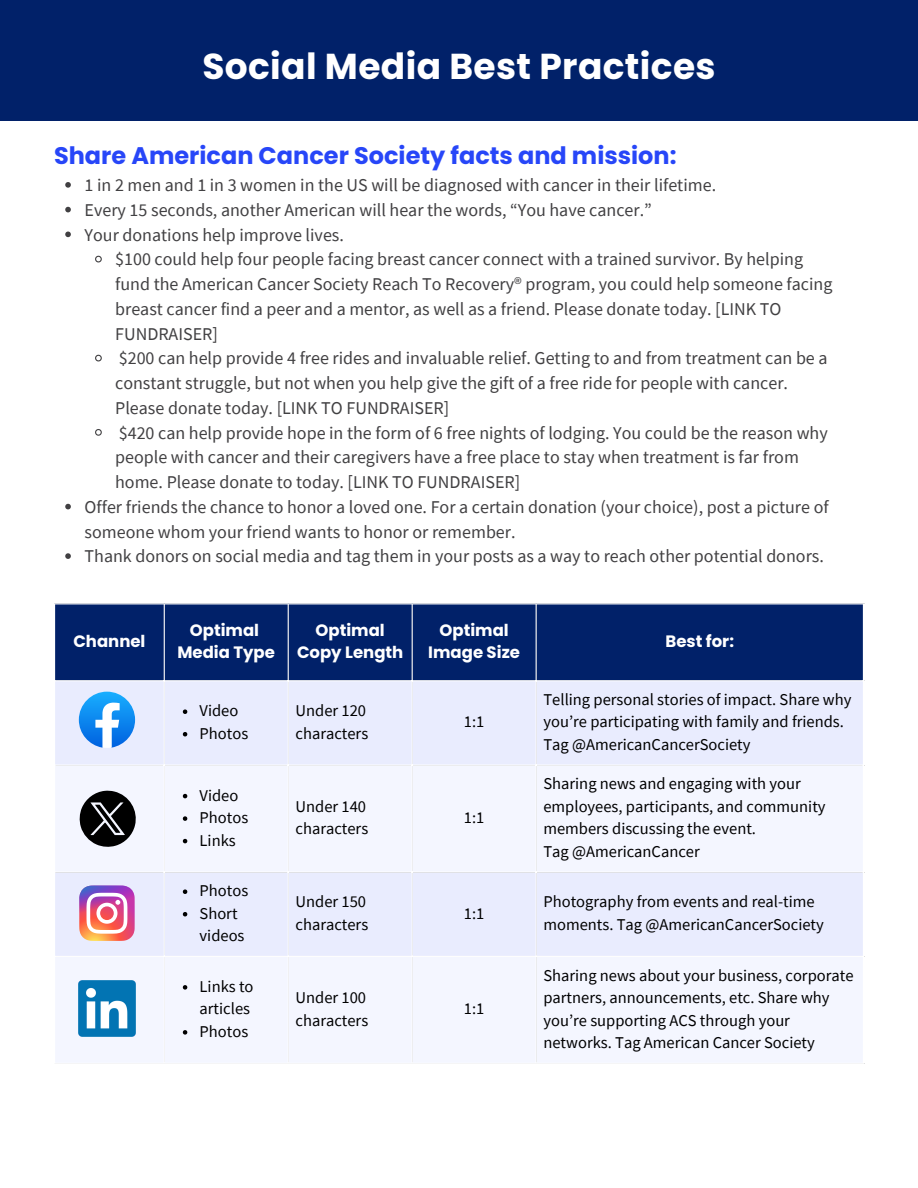
<style>
.page{position:relative;width:918px;height:1188px;background:#fff}
.page>*{position:absolute;margin:0;border:0;box-sizing:border-box;transform-origin:0 0}
.t1{font:700 36px "Poppins";letter-spacing:.01em;color:#fff}
.t2{font:700 24px "Poppins";color:#2746f8}
.t3{font:18px/24.8px "Source Sans Pro";color:#414042}
.t4{font:16.5px/22.5px "Source Sans Pro";color:#000}
.t5{font:700 16.5px "Poppins";color:#fff}
</style>
<div class="page">
<div style="left:0;top:0;width:918px;height:121px;background:#012169"></div>
<div style="left:55px;top:604px;width:808px;height:76px;background:#012169"></div>
<div style="left:55px;top:681px;width:808px;height:84px;background:#e9ecfe"></div>
<svg style="left:55px;top:766px;width:808px;height:296px;fill:#f4f6ff"></svg>
<svg style="left:183px;top:709px;width:4px;height:5px"></svg>
<svg style="left:183px;top:732px;width:4px;height:4px"></svg>
<svg style="left:183px;top:794px;width:4px;height:4px"></svg>
<svg style="left:183px;top:816px;width:4px;height:5px"></svg>
<svg style="left:183px;top:839px;width:4px;height:4px"></svg>
<svg style="left:183px;top:889px;width:4px;height:5px"></svg>
<svg style="left:183px;top:912px;width:4px;height:4px"></svg>
<svg style="left:183px;top:985px;width:4px;height:5px"></svg>
<svg style="left:183px;top:1030px;width:4px;height:5px"></svg>
<hr style="left:164px;top:604px;width:1px;height:459px;background:#fff">
<hr style="left:288px;top:604px;width:1px;height:459px;background:#fff">
<hr style="left:412px;top:604px;width:1px;height:459px;background:#fff">
<hr style="left:536px;top:604px;width:1px;height:459px;background:#fff">
<hr style="left:54px;top:871px;width:810px;height:2px;background:#fff">
<hr style="left:54px;top:956px;width:810px;height:1px;background:#fff">
<svg style="left:79px;top:692px;width:56px;height:56px"></svg>
<svg style="left:80px;top:791px;width:56px;height:56px"></svg>
<svg style="left:79px;top:886px;width:56px;height:55px"></svg>
<img style="left:79px;top:980px;width:56px;height:56px">
<svg style="left:65px;top:182px;width:6px;height:6px"></svg>
<svg style="left:65px;top:207px;width:6px;height:5px"></svg>
<svg style="left:65px;top:232px;width:6px;height:5px"></svg>
<svg style="left:95px;top:255px;width:7px;height:8px"></svg>
<svg style="left:95px;top:354px;width:7px;height:8px"></svg>
<svg style="left:95px;top:429px;width:7px;height:7px"></svg>
<svg style="left:65px;top:504px;width:6px;height:5px"></svg>
<svg style="left:65px;top:553px;width:6px;height:6px"></svg>
<p class="t1" style="left:202px;top:41px;width:515px">Social Media Best Practices</p>
<p class="t2" style="left:54px;top:139px;width:624px">Share American Cancer Society facts and mission:</p>
<p class="t3" style="left:85px;top:172px;width:633px">1 in 2 men and 1 in 3 women in the US will be diagnosed with cancer in their lifetime.</p>
<p class="t3" style="left:85px;top:197px;width:569px">Every 15 seconds, another American will hear the words, “You have cancer.”</p>
<p class="t3" style="left:85px;top:222px;width:261px">Your donations help improve lives.</p>
<p class="t3" style="left:115px;top:247px;width:719px">$100 could help four people facing breast cancer connect with a trained survivor. By helping fund the American Cancer Society Reach To Recovery® program, you could help someone facing breast cancer find a peer and a mentor, as well as a friend. Please donate today. [LINK TO FUNDRAISER]</p>
<p class="t3" style="left:115px;top:346px;width:714px">$200 can help provide 4 free rides and invaluable relief. Getting to and from treatment can be a constant struggle, but not when you help give the gift of a free ride for people with cancer.<br>Please donate today. [LINK TO FUNDRAISER]</p>
<p class="t3" style="left:115px;top:420px;width:714px">$420 can help provide hope in the form of 6 free nights of lodging. You could be the reason why people with cancer and their caregivers have a free place to stay when treatment is far from home. Please donate to today. [LINK TO FUNDRAISER]</p>
<p class="t3" style="left:85px;top:494px;width:746px">Offer friends the chance to honor a loved one. For a certain donation (your choice), post a picture of someone whom your friend wants to honor or remember.</p>
<p class="t3" style="left:85px;top:544px;width:741px">Thank donors on social media and tag them in your posts as a way to reach other potential donors.</p>
<h1 class="t5" style="left:73px;top:630px;width:74px">Channel</h1>
<h2 class="t5" style="left:190px;top:619px;width:71px">Optimal</h2>
<p class="t5" style="left:177px;top:641px;width:99px">Media Type</p>
<p class="t4" style="left:200px;top:699px;width:40px">Video</p>
<p class="t4" style="left:200px;top:722px;width:50px">Photos</p>
<p class="t4" style="left:200px;top:783px;width:40px">Video</p>
<p class="t4" style="left:200px;top:806px;width:50px">Photos</p>
<p class="t4" style="left:200px;top:828px;width:38px">Links</p>
<p class="t4" style="left:200px;top:879px;width:50px">Photos</p>
<p class="t4" style="left:200px;top:902px;width:46px">Short videos</p>
<p class="t4" style="left:200px;top:975px;width:55px">Links to articles</p>
<p class="t4" style="left:200px;top:1020px;width:50px">Photos</p>
<p class="t5" style="left:316px;top:619px;width:71px">Optimal</p>
<p class="t5" style="left:297px;top:641px;width:108px">Copy Length</p>
<p class="t4" style="left:296px;top:699px;width:72px">Under 120</p>
<p class="t4" style="left:296px;top:722px;width:74px">characters</p>
<p class="t4" style="left:296px;top:795px;width:72px">Under 140</p>
<p class="t4" style="left:296px;top:817px;width:74px">characters</p>
<p class="t4" style="left:296px;top:890px;width:72px">Under 150</p>
<p class="t4" style="left:296px;top:913px;width:74px">characters</p>
<p class="t4" style="left:296px;top:986px;width:72px">Under 100</p>
<p class="t4" style="left:296px;top:1008px;width:74px">characters</p>
<p class="t5" style="left:440px;top:619px;width:71px">Optimal</p>
<p class="t5" style="left:428px;top:641px;width:93px">Image Size</p>
<p class="t4" style="left:464px;top:710px;width:22px">1:1</p>
<p class="t4" style="left:464px;top:806px;width:22px">1:1</p>
<p class="t4" style="left:464px;top:902px;width:22px">1:1</p>
<p class="t4" style="left:464px;top:997px;width:22px">1:1</p>
<p class="t5" style="left:665px;top:630px;width:70px">Best for:</p>
<p class="t4" style="left:543px;top:688px;width:309px">Telling personal stories of impact. Share why you’re participating with family and friends.</p>
<p class="t4" style="left:543px;top:733px;width:209px">Tag @AmericanCancerSociety</p>
<p class="t4" style="left:543px;top:772px;width:284px">Sharing news and engaging with your employees, participants, and community members discussing the event.</p>
<p class="t4" style="left:543px;top:840px;width:158px">Tag @AmericanCancer</p>
<p class="t4" style="left:543px;top:890px;width:282px">Photography from events and real-time moments. Tag @AmericanCancerSociety</p>
<p class="t4" style="left:543px;top:963px;width:312px">Sharing news about your business, corporate partners, announcements, etc. Share why you’re supporting ACS through your networks. Tag American Cancer Society</p>
</div>
